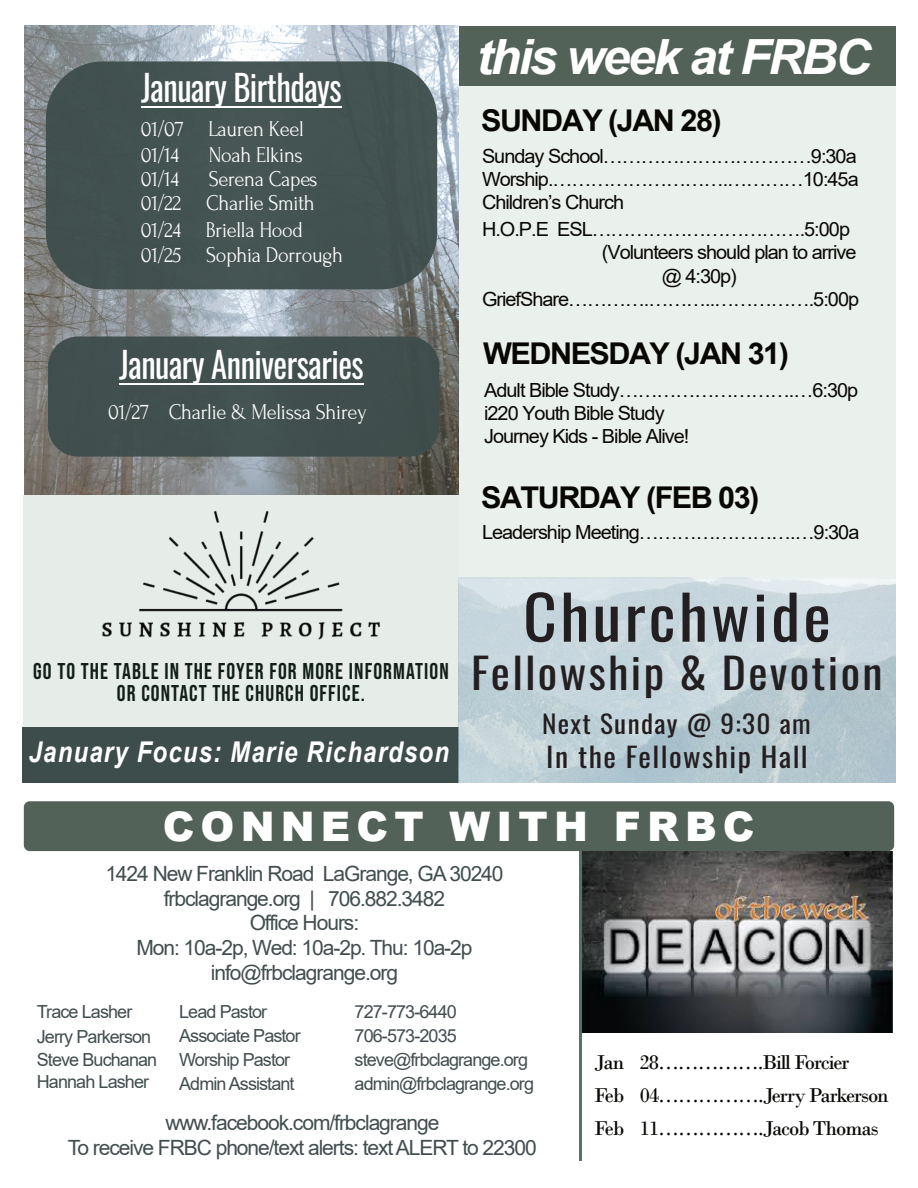
<style>
.page{position:relative;width:918px;height:1188px;background:#fff}
.page>*{position:absolute;margin:0;border:0;box-sizing:border-box;transform-origin:0 0}
.t1{font:60.6px "Oswald";letter-spacing:.05em;color:#231f20;scale:1.08 1}
.t2{font:italic 700 48.6px "Arial";letter-spacing:-.05em;color:#fff}
.t3{font:42.45px "Oswald";letter-spacing:.05em;color:#231f20;scale:1.08 1}
.t4{font:900 40.8px "Arial";letter-spacing:.15em;color:#fff}
.t5{font:36px "Oswald";letter-spacing:-.015em;color:#fff;scale:.91 1}
.t6{font:700 30px "Arial";letter-spacing:-.05em;color:#080704}
.t7{font:italic 700 28.65px "Arial";letter-spacing:.05em;color:#fff;scale:.84 1}
.t8{font:27.6px "Oswald";letter-spacing:.05em;color:#231f20;scale:1.08 1}
.t9{font:25.35px "Oswald";letter-spacing:.05em;color:#231f20;scale:1.08 1}
.t10{font:22.8px/21.9px "Bebas Neue";letter-spacing:.05em;color:#101f18;text-align:center}
.t11{font:22.5px/25.5px "Forum";letter-spacing:-.015em;color:#fff;scale:.91 1}
.t12{font:21px/24.8px "Arial";letter-spacing:-.05em;color:#424d4f;text-align:center}
.t13{font:21px/33px "Bodoni";letter-spacing:-.05em;color:#080704}
.t14{font:19.5px/23px "Arial";letter-spacing:-.05em;color:#080704;text-align:justify}
.t15{font:18px/23.7px "Arial";letter-spacing:-.05em;color:#424d4f}
</style>
<div class="page">
<hr style="left:580px;top:841px;width:2px;height:320px;background:#5a6e6b">
<div style="left:24px;top:801px;width:870px;height:50px;background:#526258;border-radius:6px"></div>
<img style="left:582px;top:851px;width:310px;height:181px">
<img style="left:24px;top:26px;width:435px;height:469px">
<div style="left:46px;top:61px;width:391px;height:228px;background:#435352;border-radius:57px"></div>
<div style="left:48px;top:336px;width:391px;height:121px;background:#3d4d4b;border-radius:30px"></div>
<hr style="left:141px;top:106px;width:201px;height:1px;background:#fff">
<hr style="left:119px;top:383px;width:245px;height:2px;background:#fff">
<div style="left:459px;top:74px;width:437px;height:505px;background:#eaf0eb"></div>
<div style="left:459px;top:26px;width:436px;height:59px;background:#526258"></div>
<div style="left:22px;top:495px;width:437px;height:233px;background:#e6ece7"></div>
<img style="left:102px;top:511px;width:278px;height:129px">
<div style="left:22px;top:728px;width:437px;height:55px;background:#3d4d4b"></div>
<img style="left:459px;top:577px;width:436px;height:206px">
<h3 class="t5" style="left:141px;top:59px;width:222px">January Birthdays</h3>
<p class="t11" style="left:141px;top:116px;width:181px">01/07 Lauren Keel<br>01/14</p>
<p class="t11" style="left:209px;top:142px;width:105px">Noah Elkins</p>
<p class="t11" style="left:141px;top:166px;width:44px">01/14</p>
<p class="t11" style="left:141px;top:167px;width:196px;line-height:24px;text-align:right">Serena Capes<br>01/22 Charlie Smith</p>
<p class="t11" style="left:141px;top:217px;width:224px">01/24 Briella Hood<br>01/25 Sophia Dorrough</p>
<h3 class="t5" style="left:119px;top:336px;width:270px">January Anniversaries</h3>
<p class="t11" style="left:108px;top:399px;width:286px">01/27 Charlie &amp; Melissa Shirey</p>
<p class="t10" style="left:33px;top:661px;width:417px">GO TO THE TABLE IN THE FOYER FOR MORE INFORMATION<br>OR CONTACT THE CHURCH OFFICE.</p>
<h3 class="t7" style="left:29px;top:742px;width:502px">January Focus: Marie Richardson</h3>
<h2 class="t2" style="left:476px;top:38px;width:396px">this week at FRBC</h2>
<h3 class="t6" style="left:481px;top:109px;width:242px">SUNDAY (JAN 28)</h3>
<p class="t14" style="left:482px;top:146px;width:378px">Sunday School……………………………9:30a Worship.……………………….…………10:45a Children’s Church</p>
<p class="t14" style="left:482px;top:220px;width:370px">H.O.P.E ESL…………………………….5:00p</p>
<p class="t14" style="left:602px;top:243px;width:256px">(Volunteers should plan to arrive</p>
<p class="t14" style="left:662px;top:266px;width:77px">@ 4:30p)</p>
<p class="t14" style="left:482px;top:289px;width:379px">GriefShare………….………..…………….5:00p</p>
<h3 class="t6" style="left:483px;top:343px;width:307px">WEDNESDAY (JAN 31)</h3>
<p class="t14" style="left:484px;top:381px;width:376px;text-align:left">Adult Bible Study……………………….…6:30p i220 Youth Bible Study<br>Journey Kids - Bible Alive!</p>
<h3 class="t6" style="left:481px;top:486px;width:280px">SATURDAY (FEB 03)</h3>
<p class="t14" style="left:482px;top:522px;width:379px">Leadership Meeting…………………….…9:30a</p>
<h1 class="t1" style="left:523px;top:569px;width:286px">Churchwide</h1>
<h3 class="t3" style="left:471px;top:640px;width:382px">Fellowship &amp; Devotion</h3>
<p class="t9" style="left:542px;top:704px;width:250px">Next Sunday @ 9:30 am</p>
<h3 class="t8" style="left:546px;top:735px;width:244px">In the Fellowship Hall</h3>
<h3 class="t4" style="left:163px;top:812px;width:593px">CONNECT WITH FRBC</h3>
<p class="t12" style="left:105px;top:863px;width:400px">1424 New Franklin Road LaGrange, GA 30240 frbclagrange.org | 706.882.3482<br>Office Hours:<br>Mon: 10a-2p, Wed: 10a-2p. Thu: 10a-2p info@frbclagrange.org</p>
<p class="t15" style="left:37px;top:1002px;width:122px;line-height:23.2px">Trace Lasher<br>Jerry Parkerson<br>Steve Buchanan<br>Hannah Lasher</p>
<p class="t15" style="left:179px;top:1002px;width:123px">Lead Pastor<br>Associate Pastor<br>Worship Pastor<br>Admin Assistant</p>
<p class="t15" style="left:355px;top:1002px;width:181px">727-773-6440<br>706-573-2035 steve@frbclagrange.org admin@frbclagrange.org</p>
<p class="t12" style="left:68px;top:1113px;width:470px">www.facebook.com/frbclagrange<br>To receive FRBC phone/text alerts: text ALERT to 22300</p>
<p class="t13" style="left:594px;top:1049px;width:296px">Jan 28…………….Bill Forcier<br>Feb 04…………….Jerry Parkerson<br>Feb 11…………….Jacob Thomas</p>
</div>
